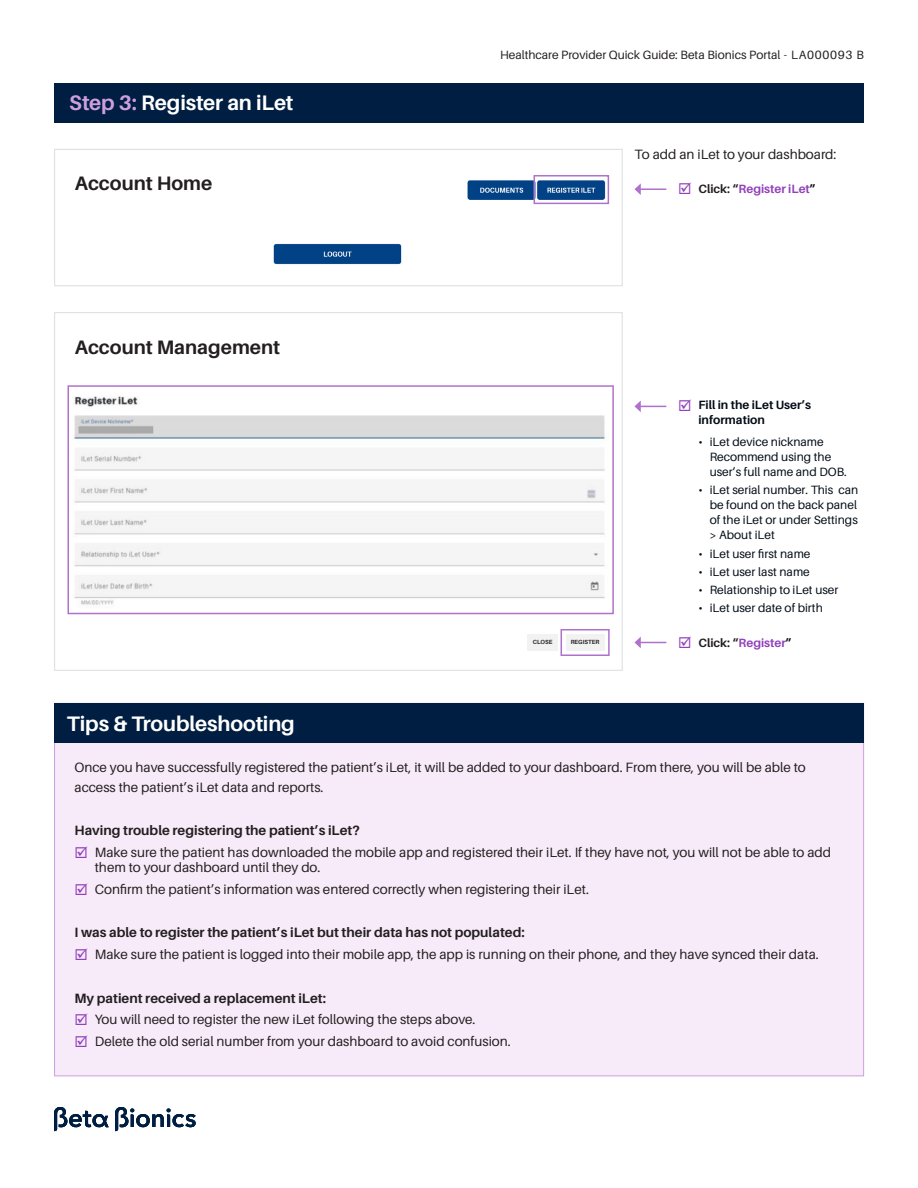
<style>
.page{position:relative;width:918px;height:1188px;background:#fff}
.page>*{position:absolute;margin:0;border:0;box-sizing:border-box;transform-origin:0 0}
.t1{font:700 21px "Aileron";letter-spacing:-.005em;color:#fff}
.Tabbed{font:700 19.5px "Aileron";color:#231f20}
.Tabbed-2{font:13.5px/19.5px "Aileron";color:#231f20}
.Tabbed-3{font:700 13.5px "Aileron";color:#231f20}
.Tabbed-4{font:12px/15px "Aileron";color:#030c16}
.t2{font:12px "Aileron";color:#231f20}
.Tabbed-5{font:700 12px "Aileron";color:#9241bb}
.Tabbed-6{font:700 12px/15px "Aileron";color:#030c16}
.Tabbed-7{font:700 6px "Aileron";color:#231f20}
.s1{color:#cd9fde}
.s2{color:#231f20}
.s3{color:#030c16}
.s4{color:#9241bb}
</style>
<div class="page">
<img style="left:74px;top:396px;width:531px;height:209px">
<svg style="left:54px;top:1107px;width:55px;height:24px"></svg>
<svg style="left:115px;top:1107px;width:81px;height:24px"></svg>
<div style="left:54px;top:83px;width:810px;height:40px;background:#001e41"></div>
<div style="left:54px;top:149px;width:569px;height:137px;border:1px solid #dcdddf"></div>
<div style="left:68px;top:385px;width:546px;height:229px;border:2px solid #b071cd"></div>
<svg style="left:634px;top:637px;width:32px;height:11px"></svg>
<svg style="left:634px;top:401px;width:32px;height:11px"></svg>
<hr style="left:640px;top:188px;width:26px;height:2px;background:#b071cd">
<svg style="left:634px;top:183px;width:7px;height:12px"></svg>
<div style="left:527px;top:634px;width:31px;height:17px;background:#f2f2f2"></div>
<div style="left:566px;top:634px;width:39px;height:17px;background:#f2f2f2"></div>
<div style="left:561px;top:629px;width:49px;height:27px;border:2px solid #b071cd"></div>
<div style="left:54px;top:703px;width:810px;height:373px;background:#f7ebf9;border:1px solid #cd9fde"></div>
<div style="left:54px;top:703px;width:810px;height:40px;background:#001e41"></div>
<img style="left:467px;top:175px;width:141px;height:30px">
<div style="left:534px;top:175px;width:75px;height:29px;border:2px solid #b071cd"></div>
<img style="left:273px;top:243px;width:129px;height:22px">
<p class="t1" style="left:69px;top:91px;width:226px"><span class="s1">Step 3:</span> Register an iLet</p>
<p class="Tabbed" style="left:75px;top:172px;width:139px">Account Home</p>
<p class="Tabbed" style="left:75px;top:336px;width:207px">Account Management</p>
<p class="t2" style="left:500px;top:48px;width:365px">Healthcare Provider Quick Guide: Beta Bionics Portal - LA000093 B</p>
<p class="Tabbed-2" style="left:634px;top:145px;width:204px">To add an iLet to your dashboard:</p>
<p class="Tabbed-5" style="left:678px;top:182px;width:139px">☑ <span class="s2">Click: “</span>Register iLet<span class="s3">”</span></p>
<p class="Tabbed-6" style="left:698px;top:398px;width:114px;text-indent:-20px"><span class="s4">☑</span> Fill in the iLet User’s information</p>
<p class="Tabbed-4" style="left:710px;top:435px;width:139px;text-indent:-11px">• iLet device nickname<br>Recommend using the user’s full name and DOB.</p>
<p class="Tabbed-4" style="left:710px;top:483px;width:150px;text-align:justify;text-indent:-11px">• iLet serial number. This can be found on the back panel of the iLet or under Settings &gt; About iLet</p>
<p class="Tabbed-4" style="left:698px;top:546px;width:114px">• iLet user first name</p>
<p class="Tabbed-4" style="left:698px;top:564px;width:113px">• iLet user last name</p>
<p class="Tabbed-4" style="left:698px;top:583px;width:142px">• Relationship to iLet user</p>
<p class="Tabbed-4" style="left:698px;top:601px;width:126px">• iLet user date of birth</p>
<p class="Tabbed-7" style="left:533px;top:639px;width:21px">CLOSE</p>
<p class="Tabbed-7" style="left:571px;top:639px;width:30px">REGISTER</p>
<p class="Tabbed-5" style="left:678px;top:636px;width:115px">☑ <span class="s2">Click: “</span>Register<span class="s3">”</span></p>
<p class="t1" style="left:67px;top:712px;width:230px">Tips &amp; Troubleshooting</p>
<p class="Tabbed-2" style="left:75px;top:758px;width:733px">Once you have successfully registered the patient’s iLet, it will be added to your dashboard. From there, you will be able to access the patient’s iLet data and reports.</p>
<p class="Tabbed-3" style="left:75px;top:823px;width:287px">Having trouble registering the patient’s iLet?</p>
<p class="Tabbed-2" style="left:95px;top:845px;width:738px;line-height:15px;text-indent:-20px"><span class="s4">☑</span> Make sure the patient has downloaded the mobile app and registered their iLet. If they have not, you will not be able to add them to your dashboard until they do.</p>
<p class="Tabbed-2" style="left:75px;top:879px;width:516px"><span class="s4">☑</span> Confirm the patient’s information was entered correctly when registering their iLet.</p>
<p class="Tabbed-3" style="left:75px;top:925px;width:452px">I was able to register the patient’s iLet but their data has not populated:</p>
<p class="Tabbed-2" style="left:75px;top:945px;width:746px"><span class="s4">☑</span> Make sure the patient is logged into their mobile app, the app is running on their phone, and they have synced their data.</p>
<p class="Tabbed-3" style="left:75px;top:990px;width:253px">My patient received a replacement iLet:</p>
<p class="Tabbed-2" style="left:75px;top:1010px;width:403px"><span class="s4">☑</span> You will need to register the new iLet following the steps above.</p>
<p class="Tabbed-2" style="left:75px;top:1032px;width:438px"><span class="s4">☑</span> Delete the old serial number from your dashboard to avoid confusion.</p>
</div>
